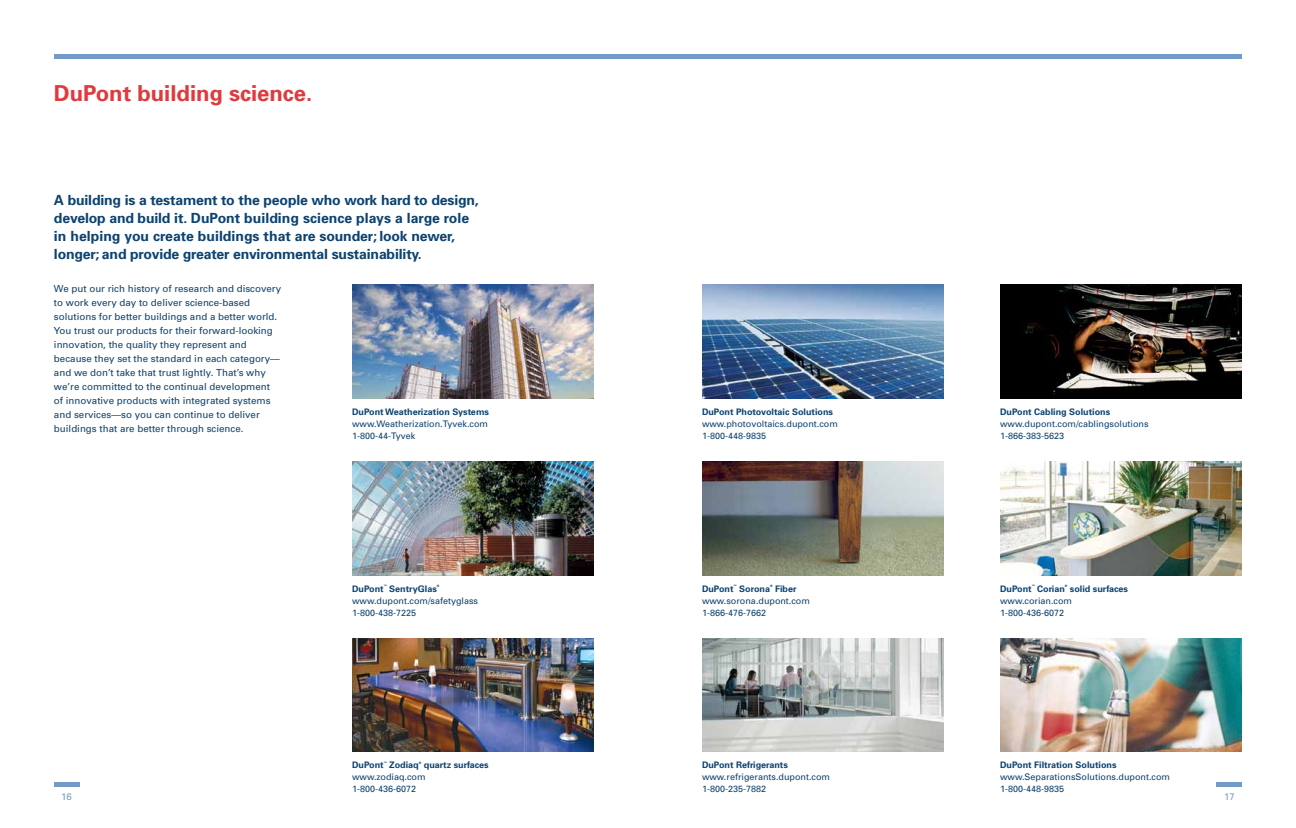
<style>
.page{position:relative;width:1296px;height:828px;background:#fff}
.page>*{position:absolute;margin:0;border:0;box-sizing:border-box;transform-origin:0 0}
.t1{font:700 22px "Univers";color:#e03a3e}
.t2{font:700 14px/18px "Univers";letter-spacing:-.01em;color:#0e4370}
.t3{font:9.8px/14px "Univers";color:#0e4370}
.t4{font:9.5px "Univers";color:#729bc7}
.t5{font:9px/12px "Univers";color:#0e4370}
.t6{font:700 9px "Univers";color:#0e4370}
.t7{font:700 3.2px "Univers";color:#0e4370}
</style>
<div class="page">
<div style="left:54px;top:54px;width:594px;height:5px;background:#729bc7"></div>
<div style="left:54px;top:782px;width:25px;height:5px;background:#729bc7"></div>
<div style="left:648px;top:54px;width:594px;height:5px;background:#729bc7"></div>
<div style="left:1217px;top:782px;width:25px;height:5px;background:#729bc7"></div>
<img style="left:352px;top:284px;width:242px;height:115px">
<img style="left:702px;top:284px;width:242px;height:115px">
<img style="left:1000px;top:284px;width:242px;height:115px">
<img style="left:352px;top:462px;width:242px;height:113px">
<img style="left:702px;top:462px;width:242px;height:113px">
<img style="left:1000px;top:462px;width:242px;height:113px">
<img style="left:352px;top:638px;width:242px;height:114px">
<img style="left:702px;top:638px;width:242px;height:114px">
<img style="left:1000px;top:638px;width:242px;height:114px">
<h1 class="t1" style="left:54px;top:79px;width:260px">DuPont building science.</h1>
<p class="t2" style="left:54px;top:191px;width:426px">A building is a testament to the people who work hard to design, develop and build it. DuPont building science plays a large role in helping you create buildings that are sounder; look newer, longer; and provide greater environmental sustainability.</p>
<p class="t3" style="left:54px;top:281px;width:229px">We put our rich history of research and discovery to work every day to deliver science-based solutions for better buildings and a better world.<br>You trust our products for their forward-looking innovation, the quality they represent and because they set the standard in each category— and we don’t take that trust lightly. That’s why we’re committed to the continual development of innovative products with integrated systems and services—so you can continue to deliver buildings that are better through science.</p>
<p class="t4" style="left:61px;top:791px;width:12px">16</p>
<p class="t6" style="left:352px;top:406px;width:138px">DuPont Weatherization Systems</p>
<p class="t5" style="left:352px;top:418px;width:138px">www.Weatherization.Tyvek.com<br>1-800-44-Tyvek</p>
<p class="t6" style="left:352px;top:583px;width:33px">DuPont</p>
<p class="t7" style="left:384px;top:584px;width:5px">™</p>
<p class="t6" style="left:389px;top:583px;width:49px">SentryGlas</p>
<p class="t7" style="left:437px;top:584px;width:4px">®</p>
<p class="t5" style="left:352px;top:594px;width:127px">www.dupont.com/safetyglass<br>1-800-438-7225</p>
<p class="t6" style="left:352px;top:759px;width:33px">DuPont</p>
<p class="t7" style="left:384px;top:761px;width:5px">™</p>
<p class="t6" style="left:389px;top:759px;width:31px">Zodiaq</p>
<p class="t7" style="left:419px;top:761px;width:4px">®</p>
<p class="t6" style="left:424px;top:759px;width:66px">quartz surfaces</p>
<p class="t5" style="left:352px;top:771px;width:75px">www.zodiaq.com<br>1-800-436-6072</p>
<p class="t6" style="left:702px;top:406px;width:133px">DuPont Photovoltaic Solutions</p>
<p class="t5" style="left:702px;top:418px;width:137px">www.photovoltaics.dupont.com<br>1-800-448-9835</p>
<p class="t6" style="left:1000px;top:406px;width:112px">DuPont Cabling Solutions</p>
<p class="t5" style="left:1000px;top:418px;width:150px">www.dupont.com/cablingsolutions<br>1-866-383-5623</p>
<p class="t6" style="left:702px;top:583px;width:33px">DuPont</p>
<p class="t7" style="left:734px;top:584px;width:5px">™</p>
<p class="t6" style="left:739px;top:583px;width:32px">Sorona</p>
<p class="t7" style="left:770px;top:584px;width:4px">®</p>
<p class="t6" style="left:775px;top:583px;width:23px">Fiber</p>
<p class="t5" style="left:702px;top:594px;width:109px">www.sorona.dupont.com<br>1-866-476-7662</p>
<p class="t6" style="left:1000px;top:583px;width:33px">DuPont</p>
<p class="t7" style="left:1032px;top:584px;width:5px">™</p>
<p class="t6" style="left:1037px;top:583px;width:29px">Corian</p>
<p class="t7" style="left:1065px;top:584px;width:4px">®</p>
<p class="t6" style="left:1070px;top:583px;width:60px">solid surfaces</p>
<p class="t5" style="left:1000px;top:594px;width:74px">www.corian.com<br>1-800-436-6072</p>
<p class="t6" style="left:702px;top:759px;width:87px">DuPont Refrigerants</p>
<p class="t5" style="left:702px;top:771px;width:129px">www.refrigerants.dupont.com<br>1-800-235-7882</p>
<p class="t6" style="left:1000px;top:759px;width:118px">DuPont Filtration Solutions</p>
<p class="t5" style="left:1000px;top:771px;width:172px">www.SeparationsSolutions.dupont.com<br>1-800-448-9835</p>
<p class="t4" style="left:1224px;top:791px;width:12px">17</p>
</div>
